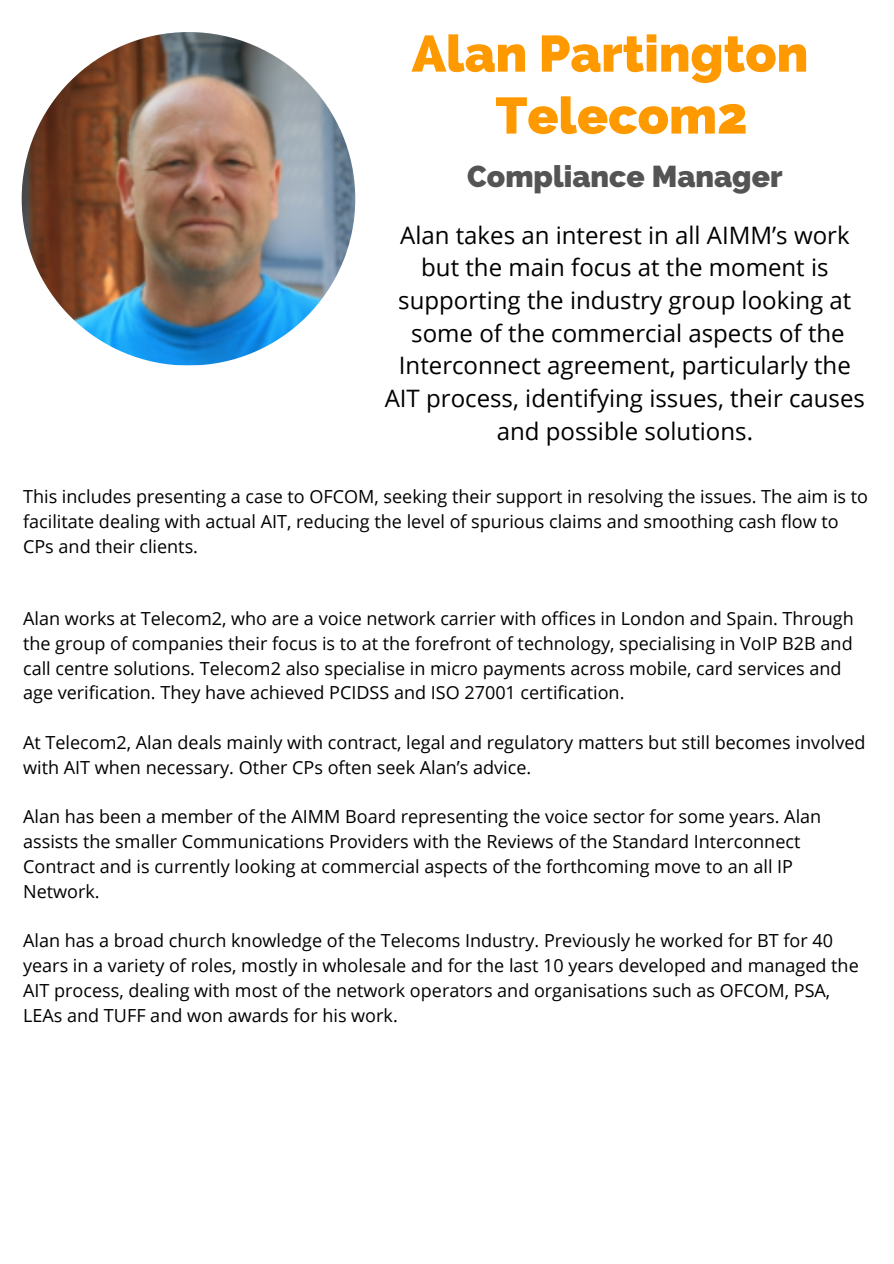
<style>
.page{position:relative;width:894px;height:1264px;background:#fff}
.page>*{position:absolute;margin:0;border:0;box-sizing:border-box;transform-origin:0 0}
.t1{font:800 51px/61.9px "Raleway";color:#f90;text-align:center}
.t2{font:800 30px "Raleway";color:#545454}
.t3{font:24px/32.7px "Open Sans";color:#000;text-align:center}
.t4{font:18px/24.8px "Open Sans";color:#000}
</style>
<div class="page">
<img style="left:22px;top:32px;width:333px;height:333px;border-radius:50%">
<p class="t1" style="left:412px;top:23px;width:398px">Alan Partington<br>Telecom2</p>
<p class="t2" style="left:467px;top:159px;width:317px">Compliance Manager</p>
<p class="t3" style="left:398px;top:218px;width:454px">Alan takes an interest in all AIMM’s work but the main focus at the moment is supporting the industry group looking at</p>
<p class="t3" style="left:384px;top:316px;width:481px">some of the commercial aspects of the Interconnect agreement, particularly the AIT process, identifying issues, their causes and possible solutions.</p>
<p class="t4" style="left:23px;top:483px;width:846px">This includes presenting a case to OFCOM, seeking their support in resolving the issues. The aim is to facilitate dealing with actual AIT, reducing the level of spurious claims and smoothing cash flow to<br>CPs and their clients.</p>
<p class="t4" style="left:23px;top:605px;width:832px">Alan works at Telecom2, who are a voice network carrier with offices in London and Spain. Through the group of companies their focus is to at the forefront of technology, specialising in VoIP B2B and call centre solutions. Telecom2 also specialise in micro payments across mobile, card services and age verification. They have achieved PCIDSS and ISO 27001 certification.</p>
<p class="t4" style="left:23px;top:729px;width:843px">At Telecom2, Alan deals mainly with contract, legal and regulatory matters but still becomes involved with AIT when necessary. Other CPs often seek Alan’s advice.</p>
<p class="t4" style="left:23px;top:804px;width:799px">Alan has been a member of the AIMM Board representing the voice sector for some years. Alan assists the smaller Communications Providers with the Reviews of the Standard Interconnect Contract and is currently looking at commercial aspects of the forthcoming move to an all IP Network.</p>
<p class="t4" style="left:23px;top:927px;width:836px">Alan has a broad church knowledge of the Telecoms Industry. Previously he worked for BT for 40 years in a variety of roles, mostly in wholesale and for the last 10 years developed and managed the AIT process, dealing with most of the network operators and organisations such as OFCOM, PSA, LEAs and TUFF and won awards for his work.</p>
</div>
